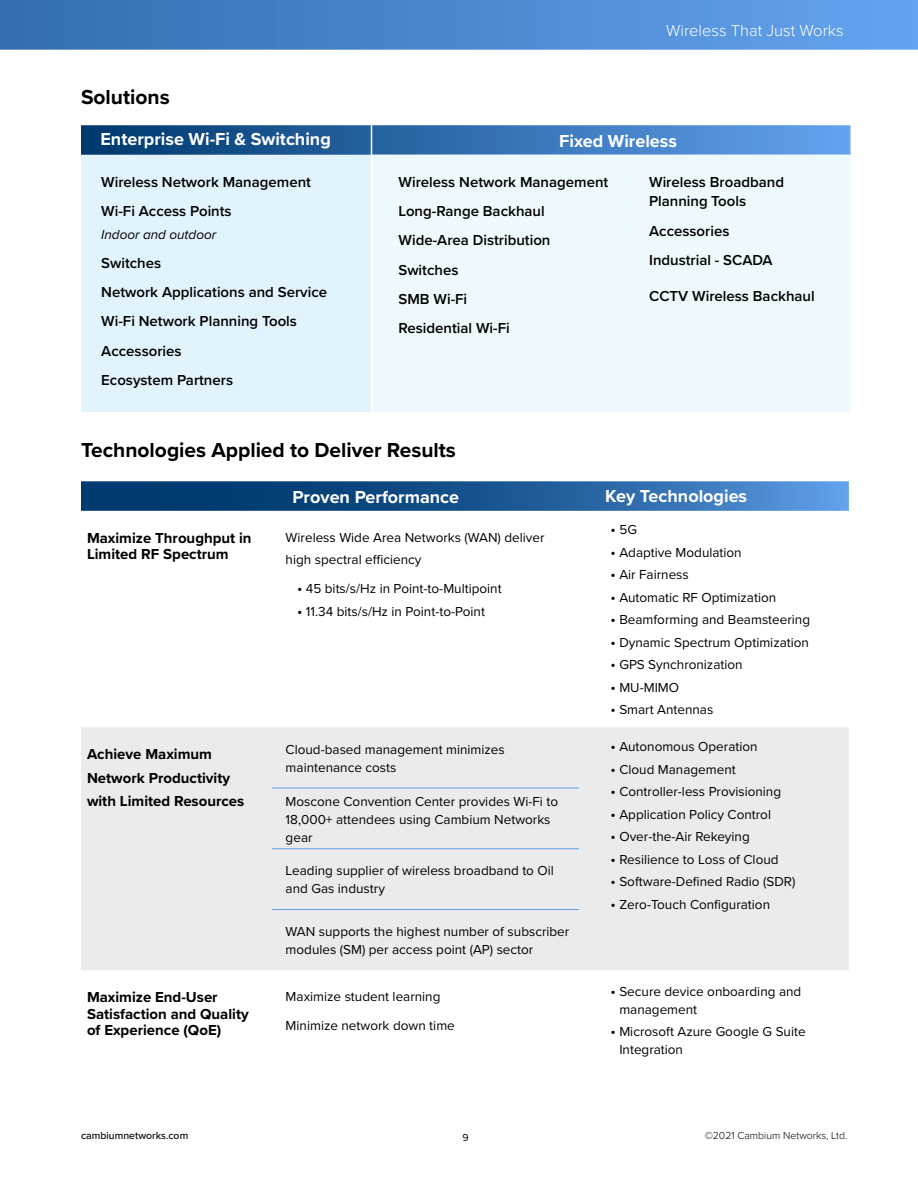
<style>
.page{position:relative;width:918px;height:1188px;background:#fff}
.page>*{position:absolute;margin:0;border:0;box-sizing:border-box;transform-origin:0 0}
.Split_Col{font:700 21px "Proxima Nova";color:#000}
.Single_Column{font:700 18px "Proxima Nova";color:#fff}
.t1{font:300 16.5px "Proxima Nova";color:#fff}
.Single_Column-2{font:600 15px/19.5px "Proxima Nova";color:#000}
.Single_Column-3{font:700 15px/16.5px "Proxima Nova";color:#000}
.Single_Column-4{font:13.5px/18px "Proxima Nova";color:#000}
.Single_Column-5{font:italic 13.5px "Proxima Nova";color:#000}
.t2{font:300 10.5px "Proxima Nova";color:#000}
.t3{font:500 10.5px "Proxima Nova";color:#000}
.t4{font:10.5px "Proxima Nova";color:#000}
.s1{font-size:15px}
</style>
<div class="page">
<svg style="left:0;top:0;width:918px;height:50px;background:#4c89cf"></svg>
<svg style="left:81px;top:481px;width:768px;height:30px;background:#225d98"></svg>
<div style="left:81px;top:727px;width:768px;height:243px;background:#eaebec"></div>
<hr style="left:272px;top:788px;width:307px;height:1px;background:#65a1d7">
<hr style="left:272px;top:848px;width:307px;height:1px;background:#65a1d7">
<hr style="left:272px;top:909px;width:307px;height:1px;background:#65a1d7">
<svg style="left:81px;top:125px;width:769px;height:30px;background:#3570af"></svg>
<div style="left:81px;top:155px;width:291px;height:257px;background:#e1f3fd"></div>
<div style="left:372px;top:155px;width:478px;height:256px;background:#eef9fd"></div>
<hr style="left:371px;top:125px;width:1px;height:30px;background:#fff">
<hr style="left:371px;top:155px;width:1px;height:257px;background:#fff">
<p class="Split_Col" style="left:81px;top:82px;width:90px">Solutions</p>
<p class="t1" style="left:666px;top:18px;width:179px">Wireless That Just Works</p>
<p class="Single_Column" style="left:100px;top:126px;width:232px">Enterprise Wi-Fi &amp; Switching</p>
<p class="Single_Column" style="left:559px;top:128px;width:119px">Fixed Wireless</p>
<p class="Single_Column-2" style="left:101px;top:172px;width:211px">Wireless Network Management</p>
<p class="Single_Column-2" style="left:101px;top:201px;width:132px">Wi-Fi Access Points</p>
<p class="Single_Column-5" style="left:101px;top:224px;width:117px">Indoor and outdoor</p>
<p class="Single_Column-2" style="left:101px;top:253px;width:61px">Switches</p>
<p class="Single_Column-2" style="left:101px;top:282px;width:228px">Network Applications and Service</p>
<p class="Single_Column-2" style="left:101px;top:311px;width:197px">Wi-Fi Network Planning Tools</p>
<p class="Single_Column-2" style="left:101px;top:340px;width:82px">Accessories</p>
<p class="Single_Column-2" style="left:101px;top:370px;width:133px">Ecosystem Partners</p>
<p class="Single_Column-2" style="left:399px;top:172px;width:211px">Wireless Network Management</p>
<p class="Single_Column-2" style="left:399px;top:201px;width:148px">Long-Range Backhaul</p>
<p class="Single_Column-2" style="left:399px;top:230px;width:153px">Wide-Area Distribution</p>
<p class="Single_Column-2" style="left:399px;top:259px;width:61px">Switches</p>
<p class="Single_Column-2" style="left:399px;top:289px;width:70px">SMB Wi-Fi</p>
<p class="Single_Column-2" style="left:399px;top:318px;width:113px">Residential Wi-Fi</p>
<p class="Single_Column-2" style="left:649px;top:172px;width:136px">Wireless Broadband<br>Planning Tools</p>
<p class="Single_Column-2" style="left:649px;top:220px;width:82px">Accessories</p>
<p class="Single_Column-2" style="left:649px;top:250px;width:125px">Industrial - SCADA</p>
<p class="Single_Column-2" style="left:649px;top:286px;width:167px">CCTV Wireless Backhaul</p>
<p class="Split_Col" style="left:81px;top:435px;width:376px">Technologies Applied to Deliver Results</p>
<p class="Single_Column" style="left:292px;top:484px;width:168px">Proven Performance</p>
<p class="Single_Column" style="left:605px;top:482px;width:144px">Key Technologies</p>
<p class="Single_Column-3" style="left:87px;top:529px;width:166px">Maximize Throughput in<br>Limited RF Spectrum</p>
<p class="Single_Column-4" style="left:286px;top:525px;width:260px;line-height:22.5px">Wireless Wide Area Networks (WAN) deliver high spectral efficiency</p>
<p class="Single_Column-4" style="left:297px;top:579px;width:206px"><span class="s1">•</span> 45 bits/s/Hz in Point-to-Multipoint</p>
<p class="Single_Column-4" style="left:297px;top:602px;width:190px"><span class="s1">•</span> 11.34 bits/s/Hz in Point-to-Point</p>
<p class="Single_Column-4" style="left:610px;top:520px;width:28px"><span class="s1">•</span> 5G</p>
<p class="Single_Column-4" style="left:610px;top:543px;width:133px"><span class="s1">•</span> Adaptive Modulation</p>
<p class="Single_Column-4" style="left:610px;top:565px;width:80px"><span class="s1">•</span> Air Fairness</p>
<p class="Single_Column-4" style="left:610px;top:588px;width:167px"><span class="s1">•</span> Automatic RF Optimization</p>
<p class="Single_Column-4" style="left:610px;top:610px;width:201px"><span class="s1">•</span> Beamforming and Beamsteering</p>
<p class="Single_Column-4" style="left:610px;top:633px;width:200px"><span class="s1">•</span> Dynamic Spectrum Optimization</p>
<p class="Single_Column-4" style="left:610px;top:655px;width:134px"><span class="s1">•</span> GPS Synchronization</p>
<p class="Single_Column-4" style="left:610px;top:678px;width:70px"><span class="s1">•</span> MU-MIMO</p>
<p class="Single_Column-4" style="left:610px;top:700px;width:104px"><span class="s1">•</span> Smart Antennas</p>
<p class="Single_Column-3" style="left:87px;top:746px;width:126px">Achieve Maximum</p>
<p class="Single_Column-3" style="left:87px;top:769px;width:145px">Network Productivity</p>
<p class="Single_Column-3" style="left:87px;top:792px;width:159px">with Limited Resources</p>
<p class="Single_Column-4" style="left:286px;top:740px;width:221px">Cloud-based management minimizes maintenance costs</p>
<p class="Single_Column-4" style="left:610px;top:737px;width:149px"><span class="s1">•</span> Autonomous Operation</p>
<p class="Single_Column-4" style="left:610px;top:760px;width:127px"><span class="s1">•</span> Cloud Management</p>
<p class="Single_Column-4" style="left:610px;top:782px;width:172px"><span class="s1">•</span> Controller-less Provisioning</p>
<p class="Single_Column-4" style="left:610px;top:805px;width:162px"><span class="s1">•</span> Application Policy Control</p>
<p class="Single_Column-4" style="left:610px;top:827px;width:141px"><span class="s1">•</span> Over-the-Air Rekeying</p>
<p class="Single_Column-4" style="left:610px;top:850px;width:170px"><span class="s1">•</span> Resilience to Loss of Cloud</p>
<p class="Single_Column-4" style="left:610px;top:872px;width:186px"><span class="s1">•</span> Software-Defined Radio (SDR)</p>
<p class="Single_Column-4" style="left:610px;top:895px;width:161px"><span class="s1">•</span> Zero-Touch Configuration</p>
<p class="Single_Column-4" style="left:286px;top:792px;width:274px">Moscone Convention Center provides Wi-Fi to<br>18,000+ attendees using Cambium Networks gear</p>
<p class="Single_Column-4" style="left:286px;top:861px;width:270px">Leading supplier of wireless broadband to Oil and Gas industry</p>
<p class="Single_Column-4" style="left:286px;top:922px;width:285px">WAN supports the highest number of subscriber modules (SM) per access point (AP) sector</p>
<p class="Single_Column-3" style="left:87px;top:989px;width:163px">Maximize End-User<br>Satisfaction and Quality of Experience (QoE)</p>
<p class="Single_Column-4" style="left:286px;top:987px;width:156px">Maximize student learning</p>
<p class="Single_Column-4" style="left:286px;top:1016px;width:171px">Minimize network down time</p>
<p class="Single_Column-4" style="left:619px;top:982px;width:183px;text-indent:-9px"><span class="s1">•</span> Secure device onboarding and management</p>
<p class="Single_Column-4" style="left:619px;top:1022px;width:188px;text-indent:-9px"><span class="s1">•</span> Microsoft Azure Google G Suite<br>Integration</p>
<p class="t3" style="left:81px;top:1128px;width:109px">cambiumnetworks.com</p>
<p class="t2" style="left:705px;top:1128px;width:144px">©2021 Cambium Networks, Ltd.</p>
<p class="t4" style="left:463px;top:1130px;width:8px">9</p>
</div>
